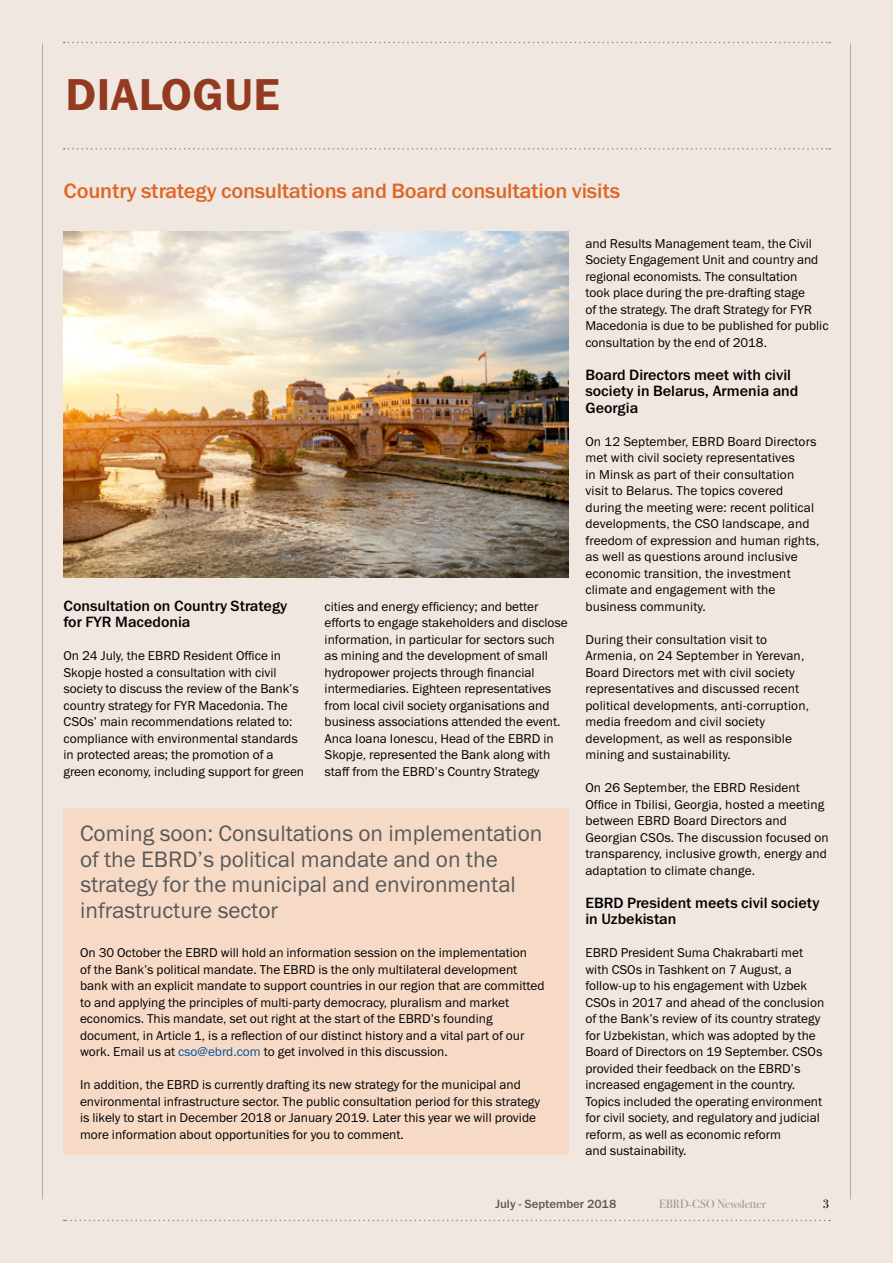
<style>
.page{position:relative;width:893px;height:1263px;background:#f1e7e1}
.page>*{position:absolute;margin:0;border:0;box-sizing:border-box;transform-origin:0 0}
.t1{font:45px "Franklin Gothic Demi ITC";letter-spacing:.01em;color:#933b20}
.t2{font:22.5px/25.5px "Franklin Gothic Book ITC";color:#58595b}
.t3{font:21px "Franklin Gothic Medium ITC";letter-spacing:-.01em;color:#de6626}
.t4{font:15px/16.5px "Franklin Gothic Medium ITC";color:#000}
.t5{font:12.9px/16.5px "Franklin Gothic Book ITC";color:#000}
.t6{font:12px "Franklin Gothic Medium ITC";color:#58595b}
.t7{font:12px "Bodoni Sev ITC";color:#939598}
.t8{font:12px "Bodoni Sev ITC";color:#000}
.s1{color:#00539b}
</style>
<div class="page">
<div style="left:63px;top:808px;width:505px;height:347px;background:#f7dac5"></div>
<img style="left:63px;top:231px;width:505px;height:347px">
<h1 class="t1" style="left:66px;top:68px;width:216px">DIALOGUE</h1>
<h3 class="t3" style="left:64px;top:178px;width:558px">Country strategy consultations and Board consultation visits</h3>
<p class="t4" style="left:64px;top:597px;width:225px">Consultation on Country Strategy for FYR Macedonia</p>
<p class="t5" style="left:64px;top:647px;width:242px">On 24 July, the EBRD Resident Office in Skopje hosted a consultation with civil society to discuss the review of the Bank’s country strategy for FYR Macedonia. The CSOs’ main recommendations related to: compliance with environmental standards in protected areas; the promotion of a green economy, including support for green</p>
<p class="t5" style="left:325px;top:598px;width:245px">cities and energy efficiency; and better efforts to engage stakeholders and disclose information, in particular for sectors such as mining and the development of small hydropower projects through financial intermediaries. Eighteen representatives from local civil society organisations and business associations attended the event.<br>Anca Ioana Ionescu, Head of the EBRD in Skopje, represented the Bank along with staff from the EBRD’s Country Strategy</p>
<h2 class="t2" style="left:80px;top:820px;width:464px">Coming soon: Consultations on implementation of the EBRD’s political mandate and on the strategy for the municipal and environmental infrastructure sector</h2>
<p class="t5" style="left:80px;top:944px;width:466px">On 30 October the EBRD will hold an information session on the implementation<br>of the Bank’s political mandate. The EBRD is the only multilateral development bank with an explicit mandate to support countries in our region that are committed to and applying the principles of multi-party democracy, pluralism and market economics. This mandate, set out right at the start of the EBRD’s founding document, in Article 1, is a reflection of our distinct history and a vital part of our work. Email us at <span class="s1">cso@ebrd.com</span> to get involved in this discussion.</p>
<p class="t5" style="left:80px;top:1076px;width:461px">In addition, the EBRD is currently drafting its new strategy for the municipal and environmental infrastructure sector. The public consultation period for this strategy is likely to start in December 2018 or January 2019. Later this year we will provide more information about opportunities for you to comment.</p>
<p class="t5" style="left:585px;top:235px;width:245px">and Results Management team, the Civil Society Engagement Unit and country and regional economists. The consultation<br>took place during the pre-drafting stage<br>of the strategy. The draft Strategy for FYR Macedonia is due to be published for public consultation by the end of 2018.</p>
<p class="t4" style="left:585px;top:366px;width:214px">Board Directors meet with civil society in Belarus, Armenia and<br>Georgia</p>
<p class="t5" style="left:585px;top:433px;width:235px">On 12 September, EBRD Board Directors met with civil society representatives<br>in Minsk as part of their consultation visit to Belarus. The topics covered during the meeting were: recent political developments, the CSO landscape, and freedom of expression and human rights, as well as questions around inclusive economic transition, the investment climate and engagement with the business community.</p>
<p class="t5" style="left:585px;top:631px;width:225px">During their consultation visit to Armenia, on 24 September in Yerevan, Board Directors met with civil society representatives and discussed recent political developments, anti-corruption, media freedom and civil society development, as well as responsible mining and sustainability.</p>
<p class="t5" style="left:585px;top:779px;width:245px">On 26 September, the EBRD Resident Office in Tbilisi, Georgia, hosted a meeting between EBRD Board Directors and Georgian CSOs. The discussion focused on transparency, inclusive growth, energy and adaptation to climate change.</p>
<p class="t4" style="left:585px;top:894px;width:235px">EBRD President meets civil society in Uzbekistan</p>
<p class="t5" style="left:585px;top:944px;width:240px">EBRD President Suma Chakrabarti met with CSOs in Tashkent on 7 August, a follow-up to his engagement with Uzbek CSOs in 2017 and ahead of the conclusion of the Bank’s review of its country strategy for Uzbekistan, which was adopted by the Board of Directors on 19 September. CSOs provided their feedback on the EBRD’s increased engagement in the country.<br>Topics included the operating environment for civil society, and regulatory and judicial reform, as well as economic reform<br>and sustainability.</p>
<p class="t6" style="left:495px;top:1196px;width:123px">July - September 2018</p>
<p class="t7" style="left:659px;top:1197px;width:108px">EBRD-CSO Newsletter</p>
<p class="t8" style="left:823px;top:1197px;width:8px">3</p>
</div>
